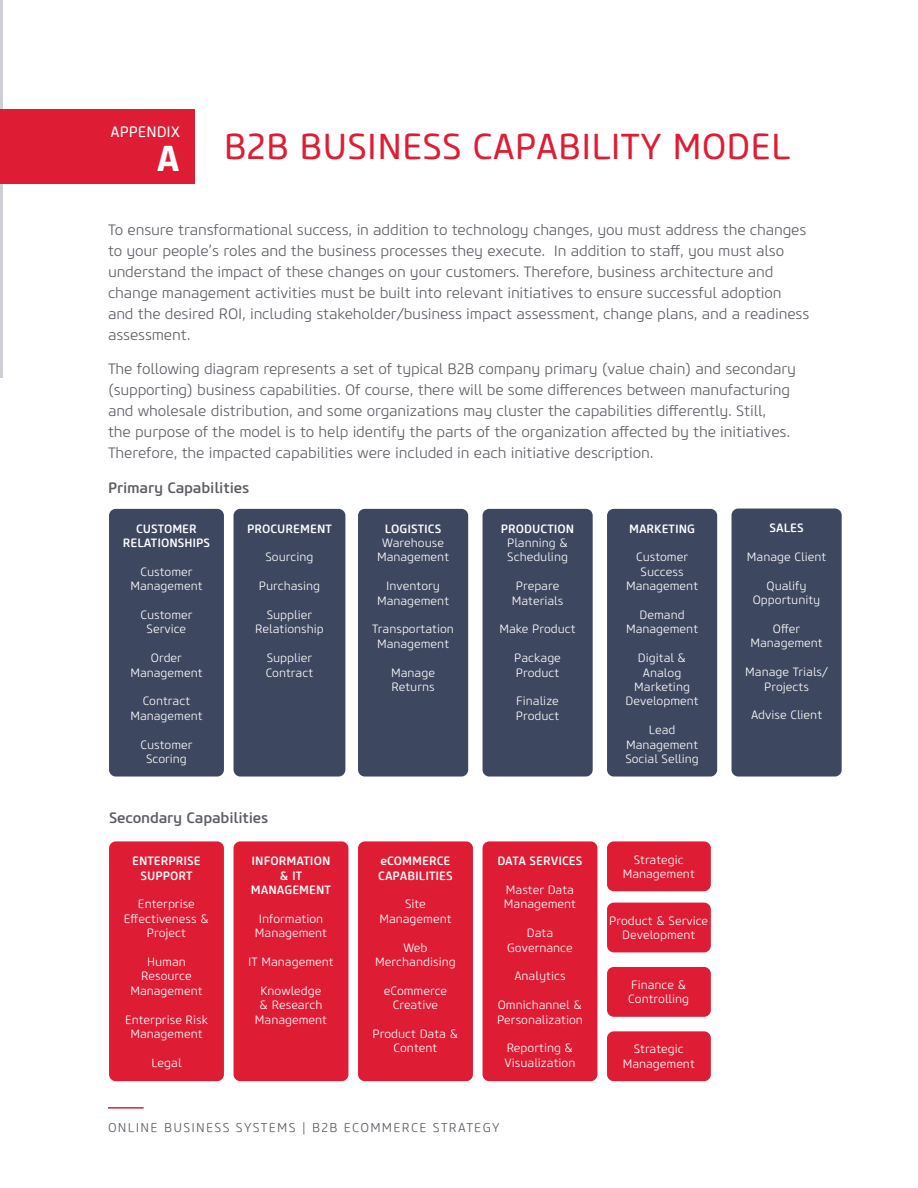
<style>
.page{position:relative;width:918px;height:1188px;background:#fff}
.page>*{position:absolute;margin:0;border:0;box-sizing:border-box;transform-origin:0 0}
.t1{font:36px "Core Sans M45";color:#de1d35}
.t2{font:700 36px "Core Sans M65";color:#fff}
.t3{font:300 15px/21px "Core Sans M35";letter-spacing:-.01em;color:#5d5c64}
.t4{font:500 15px "Core Sans M55";letter-spacing:-.01em;color:#5d5c64}
.t5{font:15px "Core Sans M45";color:#fff}
.t6{font:300 12.75px "Core Sans M35";letter-spacing:.1em;color:#5d5c64}
.t7{font:300 12px/14.4px "Core Sans M35";color:#fff;text-align:center}
.t8{font:500 12px/14.4px "Core Sans M55";color:#fff;text-align:center}
</style>
<div class="page">
<hr style="left:0;top:0;width:2px;height:378px;background:#3e4760">
<div style="left:0;top:109px;width:194px;height:74px;background:#de1d35"></div>
<div style="left:109px;top:509px;width:115px;height:268px;background:#3e4760;border-radius:7px"></div>
<div style="left:607px;top:967px;width:104px;height:50px;background:#de1d35;border-radius:7px"></div>
<div style="left:234px;top:509px;width:111px;height:268px;background:#3e4760;border-radius:7px"></div>
<div style="left:358px;top:509px;width:110px;height:268px;background:#3e4760;border-radius:7px"></div>
<div style="left:483px;top:509px;width:110px;height:268px;background:#3e4760;border-radius:7px"></div>
<div style="left:607px;top:509px;width:110px;height:268px;background:#3e4760;border-radius:7px"></div>
<div style="left:732px;top:509px;width:110px;height:268px;background:#3e4760;border-radius:7px"></div>
<div style="left:109px;top:841px;width:115px;height:240px;background:#de1d35;border-radius:7px"></div>
<div style="left:234px;top:841px;width:114px;height:240px;background:#de1d35;border-radius:7px"></div>
<div style="left:358px;top:841px;width:115px;height:240px;background:#de1d35;border-radius:7px"></div>
<div style="left:483px;top:841px;width:114px;height:240px;background:#de1d35;border-radius:7px"></div>
<div style="left:607px;top:841px;width:104px;height:50px;background:#de1d35;border-radius:7px"></div>
<div style="left:607px;top:903px;width:104px;height:49px;background:#de1d35;border-radius:7px"></div>
<div style="left:607px;top:1031px;width:104px;height:50px;background:#de1d35;border-radius:7px"></div>
<hr style="left:108px;top:1107px;width:36px;height:2px;background:#de1d35">
<p class="t5" style="left:111px;top:122px;width:71px">APPENDIX</p>
<p class="t2" style="left:157px;top:135px;width:24px">A</p>
<p class="t1" style="left:224px;top:125px;width:568px">B2B BUSINESS CAPABILITY MODEL</p>
<p class="t3" style="left:108px;top:219px;width:703px">To ensure transformational success, in addition to technology changes, you must address the changes to your people’s roles and the business processes they execute. In addition to staff, you must also understand the impact of these changes on your customers. Therefore, business architecture and change management activities must be built into relevant initiatives to ensure successful adoption and the desired ROI, including stakeholder/business impact assessment, change plans, and a readiness assessment.</p>
<p class="t3" style="left:108px;top:359px;width:690px">The following diagram represents a set of typical B2B company primary (value chain) and secondary (supporting) business capabilities. Of course, there will be some differences between manufacturing and wholesale distribution, and some organizations may cluster the capabilities differently. Still,<br>the purpose of the model is to help identify the parts of the organization affected by the initiatives.<br>Therefore, the impacted capabilities were included in each initiative description.</p>
<p class="t4" style="left:108px;top:478px;width:143px">Primary Capabilities</p>
<p class="t8" style="left:123px;top:521px;width:89px">CUSTOMER<br>RELATIONSHIPS</p>
<p class="t7" style="left:130px;top:565px;width:74px">Customer<br>Management</p>
<p class="t7" style="left:140px;top:608px;width:54px">Customer<br>Service</p>
<p class="t7" style="left:130px;top:651px;width:74px">Order<br>Management</p>
<p class="t7" style="left:130px;top:694px;width:74px">Contract<br>Management</p>
<p class="t7" style="left:140px;top:738px;width:54px">Customer<br>Scoring</p>
<p class="t8" style="left:247px;top:521px;width:86px">PROCUREMENT</p>
<p class="t7" style="left:266px;top:550px;width:49px">Sourcing</p>
<p class="t7" style="left:259px;top:579px;width:63px">Purchasing</p>
<p class="t7" style="left:255px;top:608px;width:70px">Supplier<br>Relationship</p>
<p class="t7" style="left:266px;top:651px;width:49px;text-align:left">Supplier<br>Contract</p>
<p class="t4" style="left:109px;top:808px;width:161px">Secondary Capabilities</p>
<p class="t8" style="left:132px;top:854px;width:70px">ENTERPRISE<br>SUPPORT</p>
<p class="t7" style="left:124px;top:897px;width:87px">Enterprise<br>Effectiveness &amp;<br>Project</p>
<p class="t7" style="left:130px;top:955px;width:74px">Human<br>Resource<br>Management</p>
<p class="t7" style="left:125px;top:1013px;width:84px">Enterprise Risk<br>Management</p>
<p class="t7" style="left:151px;top:1056px;width:32px">Legal</p>
<p class="t8" style="left:251px;top:854px;width:82px">INFORMATION &amp; IT<br>MANAGEMENT</p>
<p class="t7" style="left:255px;top:912px;width:74px">Information<br>Management</p>
<p class="t7" style="left:248px;top:955px;width:87px">IT Management</p>
<p class="t7" style="left:255px;top:984px;width:74px">Knowledge &amp; Research<br>Management</p>
<p class="t8" style="left:385px;top:521px;width:58px">LOGISTICS</p>
<p class="t7" style="left:377px;top:536px;width:74px">Warehouse<br>Management</p>
<p class="t7" style="left:377px;top:579px;width:74px">Inventory<br>Management</p>
<p class="t7" style="left:372px;top:622px;width:83px">Transportation<br>Management</p>
<p class="t7" style="left:391px;top:666px;width:45px;text-align:left">Manage<br>Returns</p>
<p class="t8" style="left:378px;top:854px;width:76px;text-align:left">eCOMMERCE<br>CAPABILITIES</p>
<p class="t7" style="left:379px;top:897px;width:74px">Site<br>Management</p>
<p class="t7" style="left:375px;top:941px;width:82px">Web<br>Merchandising</p>
<p class="t7" style="left:384px;top:984px;width:65px">eCommerce<br>Creative</p>
<p class="t7" style="left:373px;top:1027px;width:87px">Product Data &amp;<br>Content</p>
<p class="t8" style="left:501px;top:521px;width:75px">PRODUCTION</p>
<p class="t7" style="left:507px;top:536px;width:62px;text-align:left">Planning &amp;<br>Scheduling</p>
<p class="t7" style="left:512px;top:579px;width:53px">Prepare<br>Materials</p>
<p class="t7" style="left:500px;top:622px;width:78px">Make Product</p>
<p class="t7" style="left:514px;top:651px;width:48px;text-align:left">Package<br>Product</p>
<p class="t7" style="left:516px;top:694px;width:45px;text-align:left">Finalize<br>Product</p>
<p class="t8" style="left:497px;top:854px;width:87px">DATA SERVICES</p>
<p class="t7" style="left:504px;top:883px;width:74px;text-align:left">Master Data<br>Management</p>
<p class="t7" style="left:507px;top:926px;width:67px">Data<br>Governance</p>
<p class="t7" style="left:514px;top:969px;width:53px">Analytics</p>
<p class="t7" style="left:497px;top:998px;width:87px;text-align:left">Omnichannel &amp;<br>Personalization</p>
<p class="t7" style="left:505px;top:1041px;width:72px;text-align:left">Reporting &amp;<br>Visualization</p>
<p class="t6" style="left:108px;top:1119px;width:393px">ONLINE BUSINESS SYSTEMS | B2B ECOMMERCE STRATEGY</p>
<p class="t8" style="left:629px;top:521px;width:68px">MARKETING</p>
<p class="t7" style="left:626px;top:550px;width:74px">Customer<br>Success<br>Management</p>
<p class="t7" style="left:626px;top:608px;width:74px">Demand<br>Management</p>
<p class="t7" style="left:626px;top:651px;width:75px">Digital &amp;<br>Analog<br>Marketing<br>Development</p>
<p class="t7" style="left:626px;top:723px;width:74px">Lead<br>Management</p>
<p class="t7" style="left:625px;top:752px;width:75px">Social Selling</p>
<p class="t7" style="left:623px;top:852px;width:74px">Strategic<br>Management</p>
<p class="t7" style="left:609px;top:914px;width:101px">Product &amp; Service<br>Development</p>
<p class="t7" style="left:628px;top:978px;width:62px;text-align:left">Finance &amp;<br>Controlling</p>
<p class="t7" style="left:623px;top:1042px;width:74px">Strategic<br>Management</p>
<p class="t8" style="left:770px;top:521px;width:36px">SALES</p>
<p class="t7" style="left:747px;top:550px;width:81px">Manage Client</p>
<p class="t7" style="left:753px;top:579px;width:69px">Qualify<br>Opportunity</p>
<p class="t7" style="left:751px;top:622px;width:74px">Offer<br>Management</p>
<p class="t7" style="left:745px;top:665px;width:84px">Manage Trials/<br>Projects</p>
<p class="t7" style="left:751px;top:708px;width:73px">Advise Client</p>
</div>
